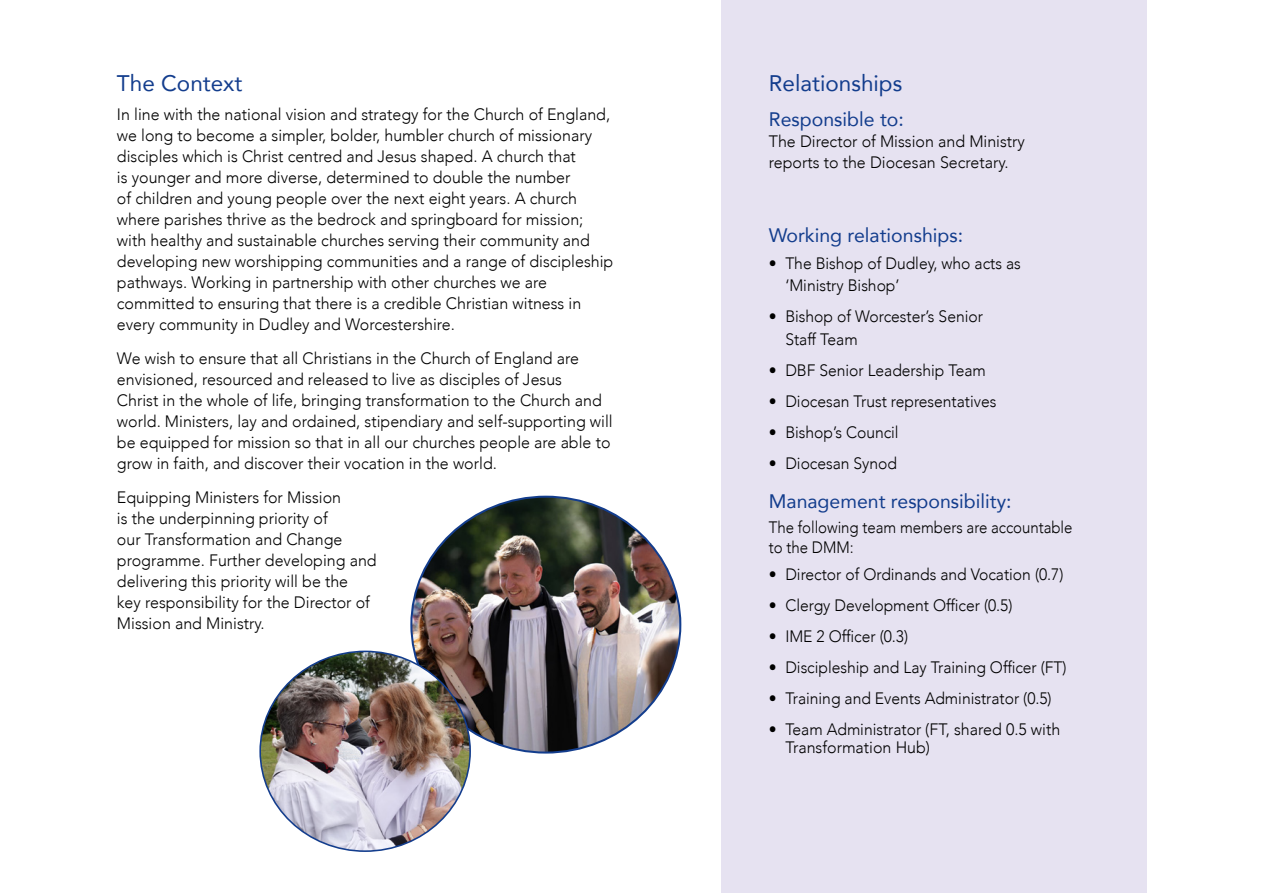
<style>
.page{position:relative;width:1263px;height:893px;background:#fff}
.page>*{position:absolute;margin:0;border:0;box-sizing:border-box;transform-origin:0 0}
.t1{font:22.5px "Avenir";color:#133d8d}
.t2{font:19.5px "Avenir";color:#133d8d}
.t3{font:300 16.5px/21px "Avenir";color:#000}
.t4{font:300 16.5px/22.5px "Avenir";color:#000;scale:.95 1}
.t5{font:300 16.5px/20.2px "Avenir";color:#000;scale:.91 1}
</style>
<div class="page">
<div style="left:721px;top:0;width:426px;height:893px;background:#e6e2f1"></div>
<img style="left:411px;top:497px;width:269px;height:256px">
<img style="left:260px;top:651px;width:210px;height:200px">
<h1 class="t1" style="left:117px;top:65px;width:127px">The Context</h1>
<p class="t3" style="left:117px;top:104px;width:498px">In line with the national vision and strategy for the Church of England, we long to become a simpler, bolder, humbler church of missionary disciples which is Christ centred and Jesus shaped. A church that<br>is younger and more diverse, determined to double the number<br>of children and young people over the next eight years. A church where parishes thrive as the bedrock and springboard for mission; with healthy and sustainable churches serving their community and developing new worshipping communities and a range of discipleship pathways. Working in partnership with other churches we are committed to ensuring that there is a credible Christian witness in every community in Dudley and Worcestershire.</p>
<p class="t3" style="left:117px;top:348px;width:497px">We wish to ensure that all Christians in the Church of England are envisioned, resourced and released to live as disciples of Jesus<br>Christ in the whole of life, bringing transformation to the Church and world. Ministers, lay and ordained, stipendiary and self-supporting will be equipped for mission so that in all our churches people are able to grow in faith, and discover their vocation in the world.</p>
<p class="t3" style="left:117px;top:487px;width:261px">Equipping Ministers for Mission<br>is the underpinning priority of<br>our Transformation and Change programme. Further developing and delivering this priority will be the<br>key responsibility for the Director of<br>Mission and Ministry.</p>
<h1 class="t1" style="left:769px;top:65px;width:135px">Relationships</h1>
<p class="t2" style="left:769px;top:104px;width:137px">Responsible to:</p>
<p class="t3" style="left:769px;top:131px;width:258px">The Director of Mission and Ministry reports to the Diocesan Secretary.</p>
<p class="t2" style="left:769px;top:220px;width:196px">Working relationships:</p>
<p class="t4" style="left:785px;top:252px;width:249px;text-indent:-17px">• The Bishop of Dudley, who acts as ‘Ministry Bishop’</p>
<p class="t4" style="left:785px;top:305px;width:209px;text-indent:-16px">• Bishop of Worcester’s Senior<br>Staff Team</p>
<p class="t4" style="left:769px;top:359px;width:230px">• DBF Senior Leadership Team</p>
<p class="t4" style="left:769px;top:390px;width:241px">• Diocesan Trust representatives</p>
<p class="t4" style="left:769px;top:421px;width:138px">• Bishop’s Council</p>
<p class="t4" style="left:769px;top:452px;width:136px">• Diocesan Synod</p>
<p class="t2" style="left:769px;top:486px;width:244px">Management responsibility:</p>
<p class="t5" style="left:769px;top:517px;width:335px">The following team members are accountable to the DMM:</p>
<p class="t4" style="left:769px;top:563px;width:312px">• Director of Ordinands and Vocation (0.7)</p>
<p class="t4" style="left:769px;top:594px;width:258px">• Clergy Development Officer (0.5)</p>
<p class="t4" style="left:769px;top:625px;width:148px">• IME 2 Officer (0.3)</p>
<p class="t4" style="left:769px;top:656px;width:315px">• Discipleship and Lay Training Officer (FT)</p>
<p class="t4" style="left:769px;top:687px;width:299px">• Training and Events Administrator (0.5)</p>
<p class="t4" style="left:785px;top:720px;width:291px;line-height:18px;text-indent:-16px">• Team Administrator (FT, shared 0.5 with<br>Transformation Hub)</p>
</div>
